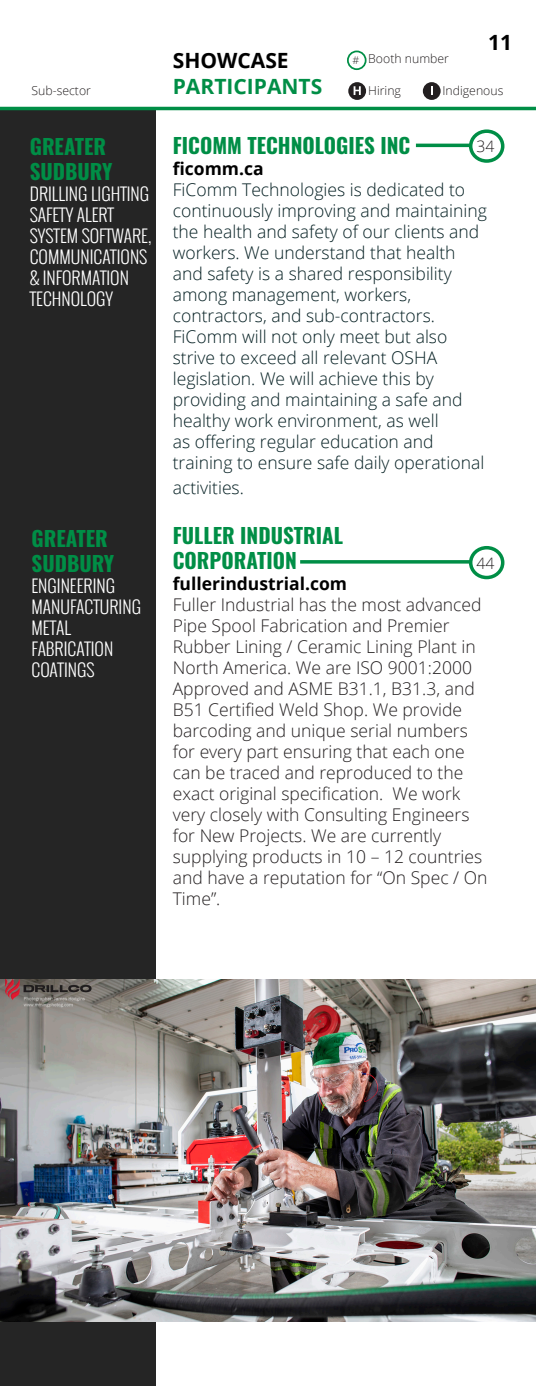
<style>
.page{position:relative;width:536px;height:1386px;background:#fff}
.page>*{position:absolute;margin:0;border:0;box-sizing:border-box;transform-origin:0 0}
.sub-sector{font:700 21px/25.2px "Oswald";color:#008e46}
.t1{font:700 21px "Open Sans";color:#008e46}
.t2{font:700 21px "Open Sans";color:#000}
.t3{font:300 17.5px/21px "Open Sans";color:#231f20}
.t4{font:300 17.5px/21px "Open Sans";color:#041f22}
.sub-sector-2{font:300 17.5px/21px "Oswald";color:#fff}
.t5{font:700 17.5px "Open Sans";color:#000}
.t6{font:300 15.75px "Open Sans";color:#231f20}
.t7{font:300 12.25px "Open Sans";color:#231f20}
.s1{font-size:10.5px}
</style>
<div class="page">
<div style="left:0;top:108px;width:155px;height:1278px;background:#252525"></div>
<hr style="left:0;top:107px;width:536px;height:3px;background:#008e46">
<svg style="left:348px;top:82px;width:18px;height:18px"></svg>
<svg style="left:353px;top:86px;width:7px;height:9px"></svg>
<svg style="left:422px;top:82px;width:18px;height:18px"></svg>
<div style="left:347px;top:51px;width:19px;height:19px;border:2px solid #008e46;border-radius:50%"></div>
<hr style="left:416px;top:144px;width:53px;height:3px;background:#008e46">
<div style="left:468px;top:129px;width:36px;height:34px;border:4px solid #008e46;border-radius:50%"></div>
<svg style="left:300px;top:560px;width:168px;height:4px"></svg>
<div style="left:468px;top:546px;width:36px;height:33px;border:4px solid #008e46;border-radius:50%"></div>
<img style="left:0;top:979px;width:536px;height:343px">
<p class="t2" style="left:173px;top:46px;width:117px">SHOWCASE</p>
<p class="t7" style="left:352px;top:51px;width:98px"><span class="s1">#</span> Booth number</p>
<p class="t2" style="left:488px;top:28px;width:25px">11</p>
<p class="t7" style="left:32px;top:82px;width:61px">Sub-sector</p>
<p class="t1" style="left:173px;top:71px;width:151px">PARTICIPANTS</p>
<p class="t7" style="left:368px;top:82px;width:34px">Hiring</p>
<p class="t7" style="left:442px;top:82px;width:62px">Indigenous</p>
<p class="sub-sector" style="left:30px;top:135px;width:78px">GREATER</p>
<p class="sub-sector" style="left:30px;top:160px;width:84px">SUDBURY</p>
<p class="sub-sector-2" style="left:30px;top:183px;width:123px">DRILLING LIGHTING<br>SAFETY ALERT<br>SYSTEM SOFTWARE,<br>COMMUNICATIONS &amp; INFORMATION<br>TECHNOLOGY</p>
<p class="sub-sector" style="left:32px;top:527px;width:84px">GREATER<br>SUDBURY</p>
<p class="sub-sector-2" style="left:32px;top:575px;width:85px">ENGINEERING</p>
<p class="sub-sector-2" style="left:32px;top:596px;width:111px">MANUFACTURING</p>
<p class="sub-sector-2" style="left:32px;top:617px;width:83px">METAL<br>FABRICATION</p>
<p class="sub-sector-2" style="left:32px;top:659px;width:64px">COATINGS</p>
<p class="sub-sector" style="left:173px;top:134px;width:239px">FICOMM TECHNOLOGIES INC</p>
<p class="t5" style="left:173px;top:156px;width:92px">ficomm.ca</p>
<p class="t4" style="left:173px;top:178px;width:315px">FiComm Technologies is dedicated to continuously improving and maintaining the health and safety of our clients and workers. We understand that health and safety is a shared responsibility among management, workers, contractors, and sub-contractors.<br>FiComm will not only meet but also strive to exceed all relevant OSHA legislation. We will achieve this by providing and maintaining a safe and healthy work environment, as well<br>as offering regular education and training to ensure safe daily operational</p>
<p class="t4" style="left:173px;top:476px;width:73px">activities.</p>
<p class="sub-sector" style="left:173px;top:524px;width:172px">FULLER INDUSTRIAL<br>CORPORATION</p>
<p class="t5" style="left:173px;top:572px;width:176px">fullerindustrial.com</p>
<p class="t3" style="left:173px;top:594px;width:316px">Fuller Industrial has the most advanced Pipe Spool Fabrication and Premier Rubber Lining / Ceramic Lining Plant in North America. We are ISO 9001:2000<br>Approved and ASME B31.1, B31.3, and B51 Certified Weld Shop. We provide barcoding and unique serial numbers for every part ensuring that each one can be traced and reproduced to the exact original specification. We work very closely with Consulting Engineers for New Projects. We are currently supplying products in 10 – 12 countries and have a reputation for “On Spec / On Time”.</p>
<p class="t6" style="left:476px;top:136px;width:19px">34</p>
<p class="t6" style="left:476px;top:552px;width:19px">44</p>
</div>
